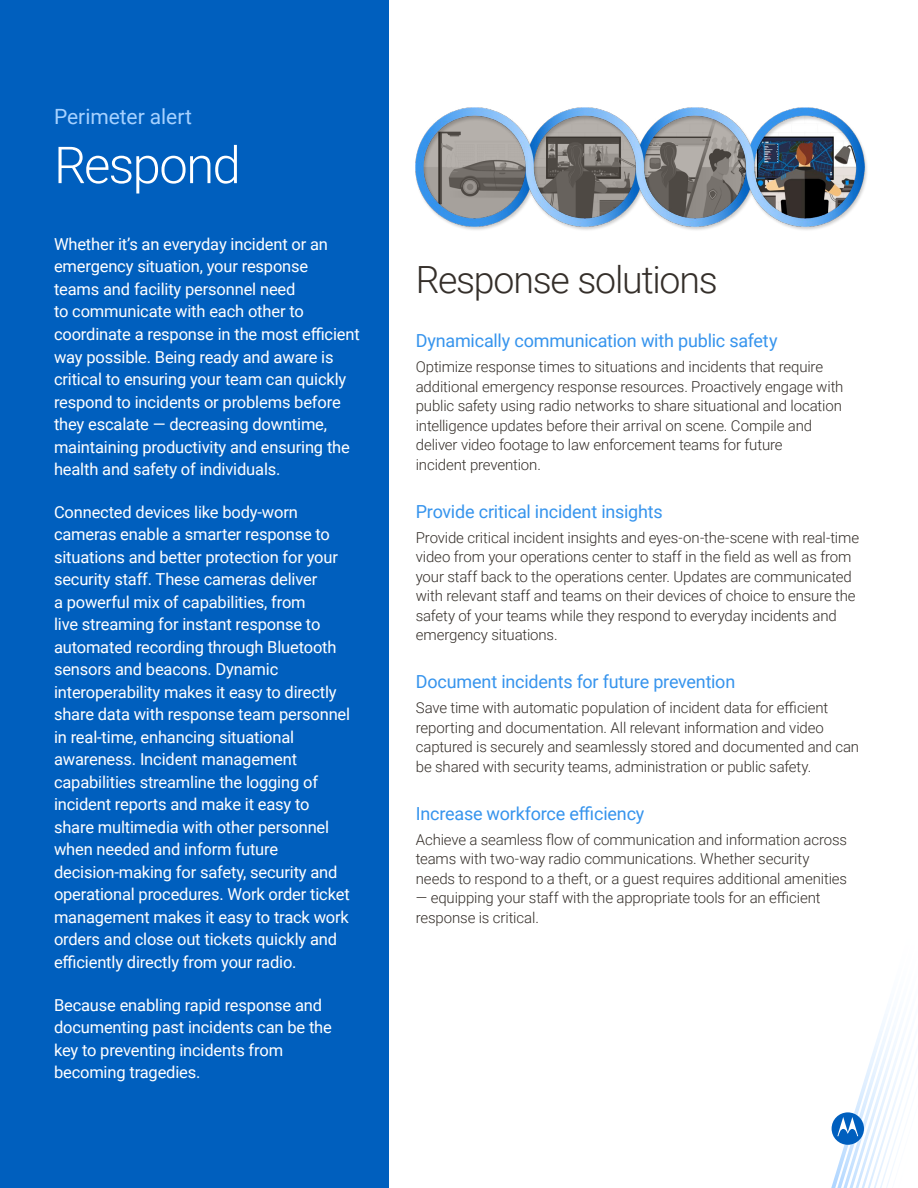
<style>
.page{position:relative;width:918px;height:1188px;background:#fff}
.page>*{position:absolute;margin:0;border:0;box-sizing:border-box;transform-origin:0 0}
.t1{font:300 51px "Roboto";letter-spacing:-.035em;color:#fff}
.t2{font:300 37.5px "Roboto";letter-spacing:-.035em;color:#352f2a}
.t3{font:21px "Roboto";color:#a6d1ff}
.t4{font:18px "Roboto";letter-spacing:-.01em;color:#3694ed}
.t5{font:16.5px/22.5px "Roboto";letter-spacing:-.01em;color:#fff}
.t6{font:300 15px/19.5px "Roboto";letter-spacing:-.01em;color:#352f2a}
</style>
<div class="page">
<div style="left:0;top:0;width:389px;height:1188px;background:#005fbe"></div>
<img style="left:831px;top:1014px;width:78px;height:174px">
<div style="left:832px;top:1112px;width:32px;height:33px;background:#005fbe;border-radius:50%"></div>
<svg style="left:837px;top:1117px;width:21px;height:19px"></svg>
<div style="left:415px;top:107px;width:453px;height:125px;background:#000;opacity:.2"></div>
<img style="left:416px;top:108px;width:448px;height:119px">
<p class="t3" style="left:54px;top:102px;width:140px">Perimeter alert</p>
<h1 class="t1" style="left:54px;top:129px;width:188px">Respond</h1>
<p class="t5" style="left:54px;top:232px;width:307px">Whether it’s an everyday incident or an emergency situation, your response<br>teams and facility personnel need<br>to communicate with each other to coordinate a response in the most efficient way possible. Being ready and aware is critical to ensuring your team can quickly respond to incidents or problems before they escalate — decreasing downtime, maintaining productivity and ensuring the health and safety of individuals.</p>
<p class="t5" style="left:54px;top:500px;width:298px">Connected devices like body-worn cameras enable a smarter response to situations and better protection for your security staff. These cameras deliver<br>a powerful mix of capabilities, from<br>live streaming for instant response to automated recording through Bluetooth sensors and beacons. Dynamic interoperability makes it easy to directly share data with response team personnel in real-time, enhancing situational awareness. Incident management capabilities streamline the logging of incident reports and make it easy to share multimedia with other personnel when needed and inform future decision-making for safety, security and operational procedures. Work order ticket management makes it easy to track work orders and close out tickets quickly and efficiently directly from your radio.</p>
<p class="t5" style="left:54px;top:993px;width:279px">Because enabling rapid response and documenting past incidents can be the key to preventing incidents from becoming tragedies.</p>
<h2 class="t2" style="left:416px;top:253px;width:303px">Response solutions</h2>
<p class="t4" style="left:416px;top:328px;width:363px">Dynamically communication with public safety</p>
<p class="t6" style="left:416px;top:357px;width:429px">Optimize response times to situations and incidents that require additional emergency response resources. Proactively engage with public safety using radio networks to share situational and location intelligence updates before their arrival on scene. Compile and deliver video footage to law enforcement teams for future<br>incident prevention.</p>
<p class="t4" style="left:416px;top:499px;width:249px">Provide critical incident insights</p>
<p class="t6" style="left:416px;top:527px;width:445px">Provide critical incident insights and eyes-on-the-scene with real-time video from your operations center to staff in the field as well as from your staff back to the operations center. Updates are communicated with relevant staff and teams on their devices of choice to ensure the safety of your teams while they respond to everyday incidents and emergency situations.</p>
<p class="t4" style="left:416px;top:669px;width:321px">Document incidents for future prevention</p>
<p class="t6" style="left:416px;top:698px;width:445px">Save time with automatic population of incident data for efficient reporting and documentation. All relevant information and video captured is securely and seamlessly stored and documented and can be shared with security teams, administration or public safety.</p>
<p class="t4" style="left:416px;top:801px;width:230px">Increase workforce efficiency</p>
<p class="t6" style="left:416px;top:829px;width:433px">Achieve a seamless flow of communication and information across teams with two-way radio communications. Whether security needs to respond to a theft, or a guest requires additional amenities</p>
<p class="t6" style="left:416px;top:887px;width:406px">— equipping your staff with the appropriate tools for an efficient response is critical.</p>
</div>
